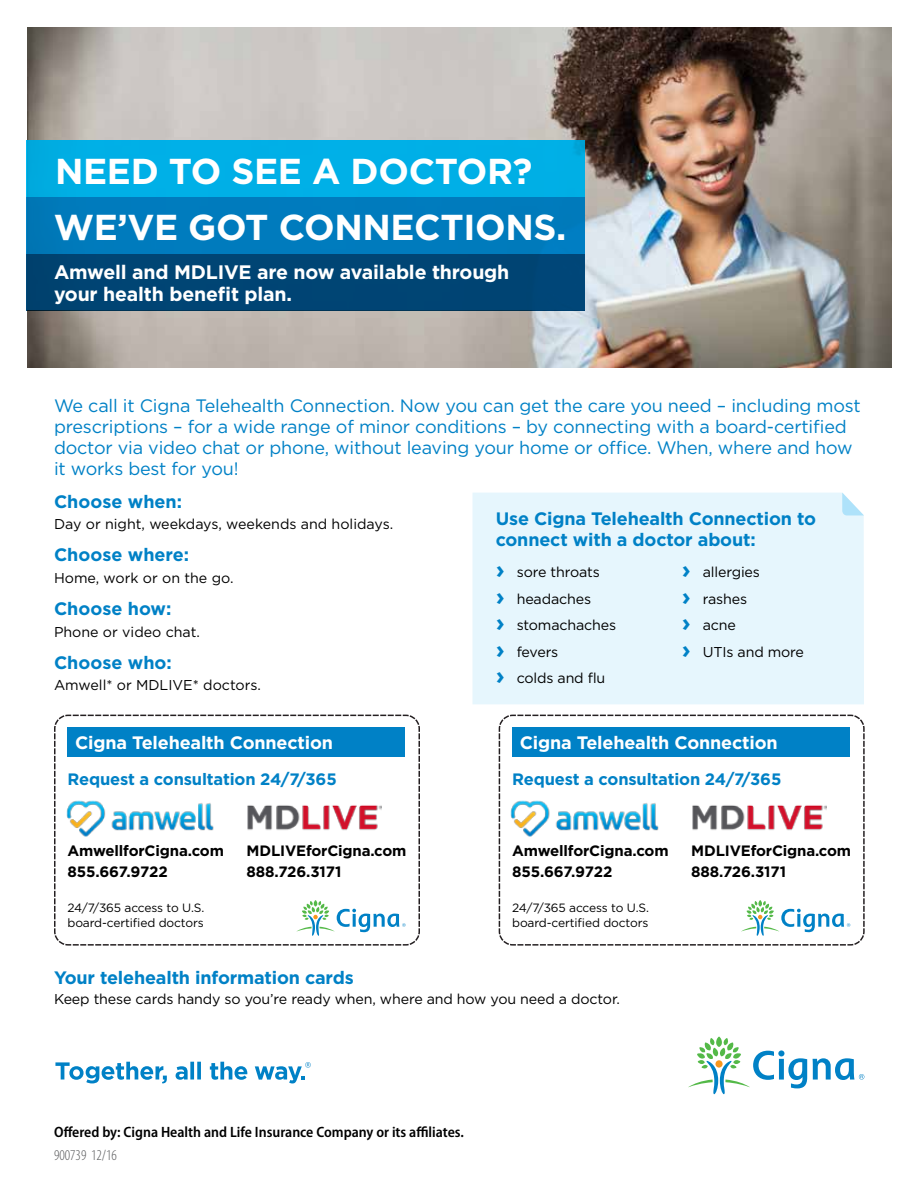
<style>
.page{position:relative;width:918px;height:1188px;background:#fff}
.page>*{position:absolute;margin:0;border:0;box-sizing:border-box;transform-origin:0 0}
.t1{font:700 36px/56.7px "Gotham";letter-spacing:-.01em;color:#fff}
.t2{font:700 19.5px/22.5px "Gotham";letter-spacing:-.01em;color:#fff}
.t3{font:18px/21px "Gotham";letter-spacing:-.01em;color:#0081c6}
.t4{font:700 18px/21px "Gotham";letter-spacing:-.01em;color:#0081c6}
.t5{font:700 18px "Gotham";letter-spacing:-.01em;color:#fff}
.t6{font:700 16.5px "Gotham";letter-spacing:-.01em;color:#0081c6}
.t7{font:700 15px/21px "Gotham";letter-spacing:-.01em;color:#000}
.t8{font:600 semi-condensed 15px "Myriad Pro";color:#000}
.t9{font:300 condensed 15px "Myriad Pro";color:#58595b}
.t10{font:14.25px/26.5px "Gotham";letter-spacing:-.01em;color:#000}
.t11{font:12px/15px "Gotham";letter-spacing:-.01em;color:#000}
.s1{font-weight:700;font-size:24px;color:#0081c6}
</style>
<div class="page">
<div style="left:472px;top:493px;width:392px;height:211px;background:#e6f6fd"></div>
<svg style="left:842px;top:493px;width:22px;height:22px"></svg>
<img style="left:27px;top:27px;width:864px;height:340px">
<div style="left:27px;top:197px;width:558px;height:57px;background:#007bbd"></div>
<div style="left:27px;top:254px;width:558px;height:56px;background:#00487a"></div>
<div style="left:27px;top:140px;width:558px;height:57px;background:#00afe7"></div>
<svg style="left:54px;top:714px;width:366px;height:232px"></svg>
<img style="left:64px;top:797px;width:8px;height:42px">
<div style="left:68px;top:728px;width:337px;height:29px;background:#0081c6"></div>
<svg style="left:72px;top:733px;width:348px;height:213px"></svg>
<svg style="left:498px;top:714px;width:367px;height:232px"></svg>
<img style="left:509px;top:797px;width:8px;height:42px">
<div style="left:512px;top:728px;width:338px;height:29px;background:#0081c6"></div>
<svg style="left:517px;top:733px;width:348px;height:213px"></svg>
<svg style="left:55px;top:1062px;width:112px;height:21px"></svg>
<svg style="left:176px;top:1062px;width:25px;height:18px"></svg>
<svg style="left:210px;top:1062px;width:37px;height:18px"></svg>
<svg style="left:255px;top:1062px;width:56px;height:21px"></svg>
<svg style="left:688px;top:1037px;width:176px;height:57px"></svg>
<h1 class="t1" style="left:54px;top:142px;width:514px">NEED TO SEE A DOCTOR?<br>WE’VE GOT CONNECTIONS.</h1>
<h2 class="t2" style="left:54px;top:260px;width:457px">Amwell and MDLIVE are now available through your health benefit plan.</h2>
<p class="t3" style="left:54px;top:395px;width:808px">We call it Cigna Telehealth Connection. Now you can get the care you need – including most prescriptions – for a wide range of minor conditions – by connecting with a board-certified doctor via video chat or phone, without leaving your home or office. When, where and how it works best for you!</p>
<p class="t4" style="left:54px;top:490px;width:130px">Choose when:</p>
<p class="t10" style="left:54px;top:511px;width:341px">Day or night, weekdays, weekends and holidays.</p>
<p class="t4" style="left:54px;top:544px;width:137px">Choose where:</p>
<p class="t10" style="left:54px;top:564px;width:181px">Home, work or on the go.</p>
<p class="t4" style="left:54px;top:598px;width:119px">Choose how:</p>
<p class="t10" style="left:54px;top:618px;width:148px">Phone or video chat.</p>
<p class="t4" style="left:54px;top:651px;width:119px">Choose who:</p>
<p class="t10" style="left:54px;top:672px;width:209px">Amwell* or MDLIVE* doctors.</p>
<p class="t5" style="left:75px;top:732px;width:260px">Cigna Telehealth Connection</p>
<p class="t6" style="left:68px;top:770px;width:271px">Request a consultation 24/7/365</p>
<p class="t7" style="left:68px;top:839px;width:158px">AmwellforCigna.com<br>855.667.9722</p>
<p class="t7" style="left:247px;top:839px;width:161px">MDLIVEforCigna.com<br>888.726.3171</p>
<p class="t11" style="left:68px;top:900px;width:138px">24/7/365 access to U.S. board-certified doctors</p>
<p class="t4" style="left:496px;top:507px;width:322px">Use Cigna Telehealth Connection to connect with a doctor about:</p>
<p class="t10" style="left:496px;top:559px;width:122px"><span class="s1">›</span> sore throats<br><span class="s1">›</span> headaches<br><span class="s1">›</span> stomachaches <span class="s1">›</span> fevers<br><span class="s1">›</span> colds and flu</p>
<p class="t10" style="left:682px;top:559px;width:124px"><span class="s1">›</span> allergies<br><span class="s1">›</span> rashes<br><span class="s1">›</span> acne<br><span class="s1">›</span> UTIs and more</p>
<p class="t5" style="left:520px;top:732px;width:260px">Cigna Telehealth Connection</p>
<p class="t6" style="left:512px;top:770px;width:271px">Request a consultation 24/7/365</p>
<p class="t7" style="left:512px;top:839px;width:158px">AmwellforCigna.com<br>855.667.9722</p>
<p class="t7" style="left:691px;top:839px;width:161px">MDLIVEforCigna.com<br>888.726.3171</p>
<p class="t11" style="left:512px;top:900px;width:138px">24/7/365 access to U.S. board-certified doctors</p>
<p class="t4" style="left:54px;top:967px;width:301px">Your telehealth information cards</p>
<p class="t10" style="left:54px;top:985px;width:567px">Keep these cards handy so you’re ready when, where and how you need a doctor.</p>
<p class="t8" style="left:54px;top:1123px;width:411px">Offered by: Cigna Health and Life Insurance Company or its affiliates.</p>
<p class="t9" style="left:54px;top:1147px;width:64px">900739 12/16</p>
</div>
